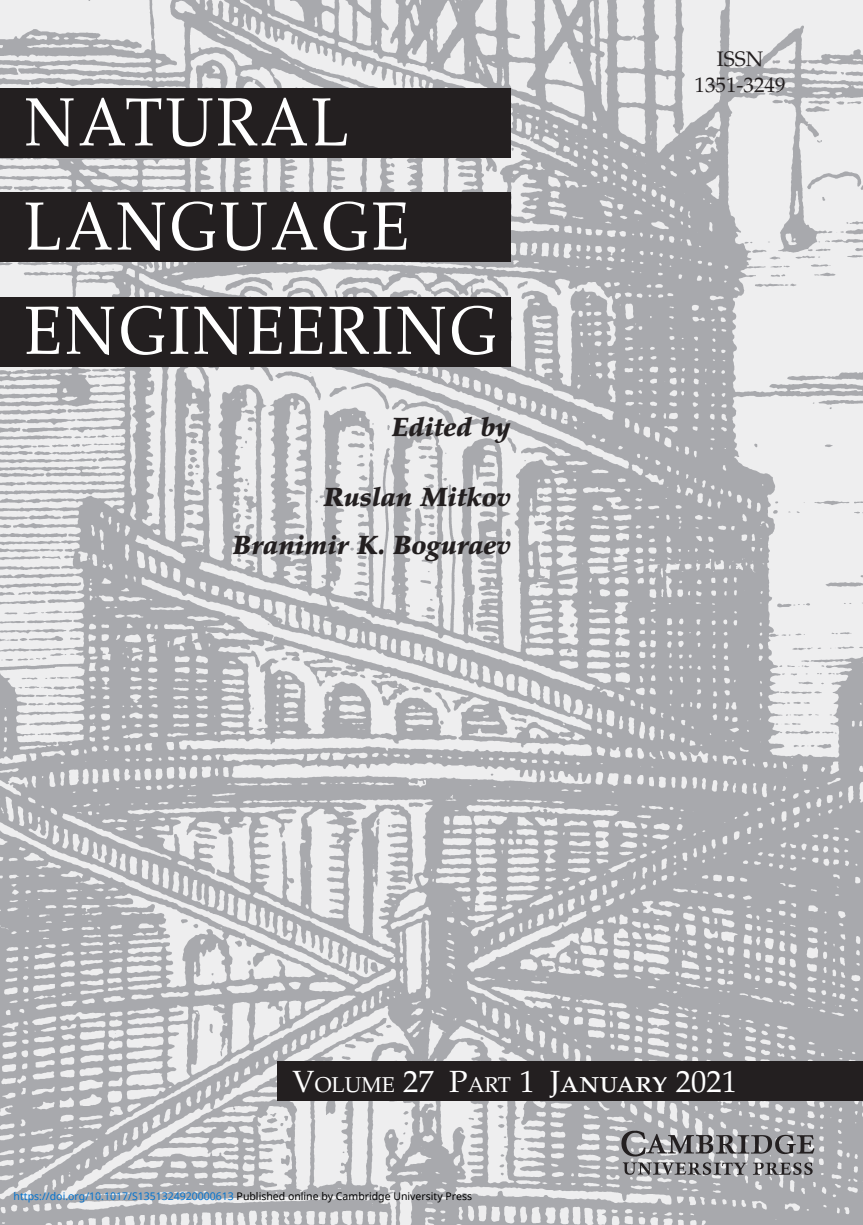
<style>
.page{position:relative;width:863px;height:1225px;background:#fff}
.page>*{position:absolute;margin:0;border:0;box-sizing:border-box;transform-origin:0 0}
.t1{font:30.62px "Palatino LT Pro";color:#fff}
.t2{font:italic 900 26.25px/47.2px "Palatino LT Pro";color:#231f20;text-align:right}
.t3{font:21px/25.2px "Palatino LT Pro";color:#231f20;text-align:center}
.t4{font:10.5px "Noto Sans";color:#0172cf}
.s1{font-size:21.35px}
.s2{color:#000}
</style>
<div class="page">
<img style="left:0;top:0;width:863px;height:1225px">
<img style="left:619px;top:1128px;width:198px;height:52px">
<div style="left:278px;top:1061px;width:585px;height:40px;background:#231f20"></div>
<div style="left:0;top:88px;width:511px;height:70px;background:#231f20"></div>
<svg style="left:26px;top:98px;width:48px;height:49px"></svg>
<svg style="left:80px;top:98px;width:81px;height:48px"></svg>
<svg style="left:167px;top:98px;width:45px;height:49px"></svg>
<svg style="left:218px;top:98px;width:89px;height:48px"></svg>
<svg style="left:313px;top:98px;width:34px;height:48px"></svg>
<div style="left:0;top:193px;width:511px;height:69px;background:#231f20"></div>
<svg style="left:26px;top:202px;width:34px;height:48px"></svg>
<svg style="left:66px;top:202px;width:99px;height:49px"></svg>
<svg style="left:172px;top:201px;width:43px;height:50px"></svg>
<svg style="left:221px;top:202px;width:96px;height:49px"></svg>
<svg style="left:324px;top:201px;width:43px;height:50px"></svg>
<svg style="left:373px;top:202px;width:33px;height:48px"></svg>
<div style="left:0;top:297px;width:511px;height:69px;background:#231f20"></div>
<svg style="left:26px;top:307px;width:33px;height:47px"></svg>
<svg style="left:67px;top:307px;width:47px;height:48px"></svg>
<svg style="left:121px;top:306px;width:43px;height:49px"></svg>
<svg style="left:171px;top:307px;width:17px;height:47px"></svg>
<svg style="left:194px;top:307px;width:48px;height:48px"></svg>
<svg style="left:248px;top:307px;width:34px;height:47px"></svg>
<svg style="left:289px;top:307px;width:33px;height:47px"></svg>
<svg style="left:329px;top:307px;width:62px;height:47px"></svg>
<svg style="left:397px;top:307px;width:48px;height:48px"></svg>
<svg style="left:452px;top:306px;width:43px;height:49px"></svg>
<img style="left:0;top:1054px;width:1px;height:127px">
<h2 class="t2" style="left:392px;top:403px;width:120px">Edited by</h2>
<h2 class="t2" style="left:233px;top:474px;width:279px">Ruslan Mitkov<br>Branimir K. Boguraev</h2>
<h3 class="t3" style="left:694px;top:47px;width:92px">ISSN<br>1351-3249</h3>
<h1 class="t1" style="left:293px;top:1064px;width:446px">V<span class="s1">OLUME</span> 27 P<span class="s1">ART</span> 1 JANUARY 2021</h1>
<p class="t4" style="left:14px;top:1189px;width:460px">https://doi.org/10.1017/S1351324920000613 <span class="s2">Published online by Cambridge University Press</span></p>
</div>
